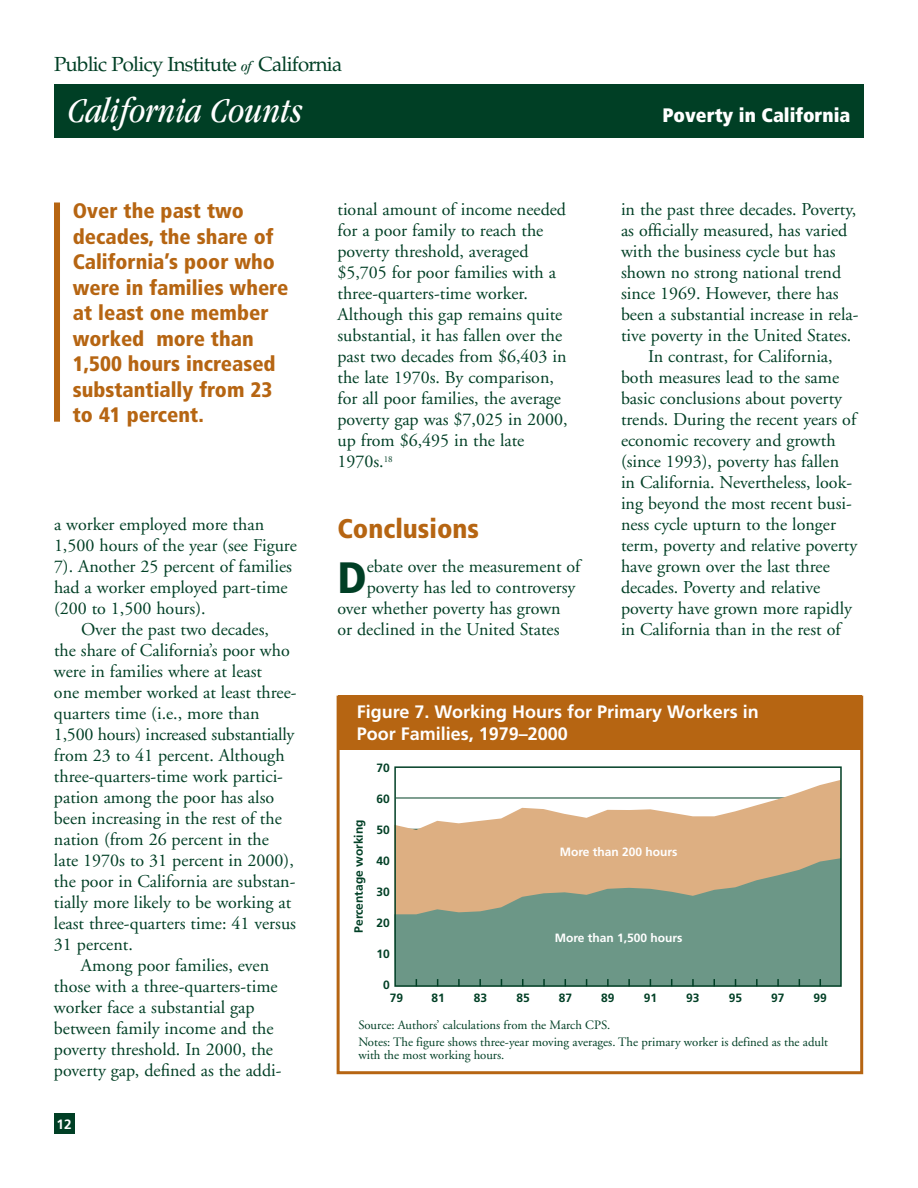
<style>
.page{position:relative;width:918px;height:1188px;background:#fff}
.page>*{position:absolute;margin:0;border:0;box-sizing:border-box;transform-origin:0 0}
.t1{font:900 condensed 43.8px "Frutiger";color:#003f25}
.t2{font:italic condensed 36px "Garamond";color:#fff}
.t3{font:900 condensed 27px "Frutiger";color:#b66512}
.t4{font:900 condensed 21px/25.5px "Frutiger";color:#b66512}
.t5{font:20.4px "Palatino";letter-spacing:-.035em;color:#003f25}
.t6{font:900 condensed 19.5px "Frutiger";color:#fff}
.t7{font:18px/21px "Adobe Garamond";color:#003f25}
.t8{font:700 18px/21.8px "Frutiger";color:#fff}
.t9{font:700 13.5px "Frutiger";color:#fff}
.t10{font:12.75px/16.5px "Adobe Garamond";color:#003f25}
.t11{font:700 12px "Frutiger";color:#003f25}
.t12{font:700 12px "Frutiger";color:#fff}
.s1{font-family:"Garamond";font-style:italic;font-stretch:condensed;font-size:14.4px}
</style>
<div class="page">
<div style="left:54px;top:84px;width:810px;height:54px;background:#003f25"></div>
<div style="left:54px;top:203px;width:6px;height:219px;background:#b66512"></div>
<div style="left:54px;top:1114px;width:20px;height:20px;background:#003f25"></div>
<svg style="left:397px;top:780px;width:442px;height:78px;fill:#ddaf82"></svg>
<svg style="left:397px;top:858px;width:442px;height:126px;background:#8b9d85"></svg>
<div style="left:337px;top:696px;width:526px;height:378px;border:3px solid #b66512"></div>
<div style="left:338px;top:696px;width:524px;height:54px;background:#b66512"></div>
<div style="left:394px;top:766px;width:448px;height:221px;border:2px solid #003f25"></div>
<p class="t5" style="left:54px;top:56px;width:290px">Public Policy Institute <span class="s1">of</span> California</p>
<h2 class="t2" style="left:68px;top:96px;width:236px">California Counts</h2>
<p class="t6" style="left:663px;top:107px;width:189px">Poverty in California</p>
<p class="t4" style="left:73px;top:200px;width:217px">Over the past two decades, the share of<br>California’s poor who were in families where at least one member worked more than<br>1,500 hours increased substantially from 23 to 41 percent.</p>
<p class="t7" style="left:621px;top:201px;width:237px">in the past three decades. Poverty,</p>
<p class="t7" style="left:338px;top:201px;width:232px">tional amount of income needed for a poor family to reach the poverty threshold, averaged $5,705 for poor families with a three-quarters-time worker.<br>Although this gap remains quite substantial, it has fallen over the past two decades from $6,403 in the late 1970s. By comparison, for all poor families, the average poverty gap was $7,025 in 2000, up from $6,495 in the late<br>1970s.<sup>18</sup></p>
<p class="t7" style="left:621px;top:222px;width:228px">as officially measured, has varied</p>
<p class="t7" style="left:621px;top:243px;width:216px">with the business cycle but has</p>
<p class="t7" style="left:621px;top:264px;width:222px">shown no strong national trend</p>
<p class="t7" style="left:621px;top:285px;width:219px">since 1969. However, there has</p>
<p class="t7" style="left:621px;top:306px;width:239px">been a substantial increase in rela-</p>
<p class="t7" style="left:621px;top:327px;width:232px">tive poverty in the United States.</p>
<p class="t7" style="left:648px;top:348px;width:186px">In contrast, for California,</p>
<p class="t7" style="left:621px;top:369px;width:220px">both measures lead to the same</p>
<p class="t7" style="left:621px;top:390px;width:223px">basic conclusions about poverty</p>
<p class="t7" style="left:621px;top:411px;width:237px">trends. During the recent years of</p>
<p class="t7" style="left:621px;top:432px;width:216px">economic recovery and growth</p>
<p class="t7" style="left:621px;top:453px;width:220px">(since 1993), poverty has fallen</p>
<p class="t7" style="left:621px;top:474px;width:233px">in California. Nevertheless, look-</p>
<p class="t7" style="left:621px;top:495px;width:232px">ing beyond the most recent busi-</p>
<p class="t7" style="left:621px;top:516px;width:217px">ness cycle upturn to the longer</p>
<p class="t7" style="left:621px;top:537px;width:238px">term, poverty and relative poverty</p>
<p class="t7" style="left:621px;top:558px;width:210px">have grown over the last three</p>
<p class="t7" style="left:621px;top:579px;width:201px">decades. Poverty and relative</p>
<p class="t7" style="left:621px;top:600px;width:233px">poverty have grown more rapidly</p>
<p class="t7" style="left:621px;top:621px;width:221px">in California than in the rest of</p>
<h3 class="t3" style="left:338px;top:517px;width:143px">Conclusions</h3>
<h1 class="t1" style="left:338px;top:560px;width:31px">D</h1>
<p class="t7" style="left:367px;top:558px;width:215px">ebate over the measurement of</p>
<p class="t7" style="left:54px;top:516px;width:212px">a worker employed more than</p>
<p class="t7" style="left:54px;top:537px;width:244px">1,500 hours of the year (see Figure</p>
<p class="t7" style="left:54px;top:558px;width:239px">7). Another 25 percent of families</p>
<p class="t7" style="left:54px;top:579px;width:235px">had a worker employed part-time</p>
<p class="t7" style="left:54px;top:600px;width:153px">(200 to 1,500 hours).</p>
<p class="t7" style="left:81px;top:621px;width:190px">Over the past two decades,</p>
<p class="t7" style="left:54px;top:642px;width:237px">the share of California’s poor who</p>
<p class="t7" style="left:54px;top:663px;width:210px">were in families where at least</p>
<p class="t7" style="left:54px;top:684px;width:244px">one member worked at least three-</p>
<p class="t7" style="left:54px;top:705px;width:207px">quarters time (i.e., more than</p>
<p class="t7" style="left:54px;top:726px;width:242px">1,500 hours) increased substantially</p>
<p class="t7" style="left:54px;top:747px;width:232px">from 23 to 41 percent. Although</p>
<p class="t7" style="left:54px;top:768px;width:231px">three-quarters-time work partici-</p>
<p class="t7" style="left:54px;top:789px;width:222px">pation among the poor has also</p>
<p class="t7" style="left:54px;top:810px;width:229px">been increasing in the rest of the</p>
<p class="t7" style="left:54px;top:831px;width:216px">nation (from 26 percent in the</p>
<p class="t7" style="left:54px;top:852px;width:241px">late 1970s to 31 percent in 2000),</p>
<p class="t7" style="left:54px;top:873px;width:243px">the poor in California are substan-</p>
<p class="t7" style="left:54px;top:894px;width:239px">tially more likely to be working at</p>
<p class="t7" style="left:54px;top:915px;width:244px">least three-quarters time: 41 versus</p>
<p class="t7" style="left:54px;top:936px;width:80px">31 percent.</p>
<p class="t7" style="left:81px;top:957px;width:190px">Among poor families, even</p>
<p class="t7" style="left:54px;top:978px;width:225px">those with a three-quarters-time</p>
<p class="t7" style="left:54px;top:999px;width:202px">worker face a substantial gap</p>
<p class="t7" style="left:54px;top:1020px;width:221px">between family income and the</p>
<p class="t7" style="left:54px;top:1041px;width:221px">poverty threshold. In 2000, the</p>
<p class="t7" style="left:54px;top:1062px;width:229px">poverty gap, defined as the addi-</p>
<p class="t7" style="left:367px;top:579px;width:210px">poverty has led to controversy</p>
<p class="t7" style="left:338px;top:600px;width:225px">over whether poverty has grown</p>
<p class="t7" style="left:338px;top:621px;width:224px">or declined in the United States</p>
<p class="t8" style="left:357px;top:703px;width:404px">Figure 7. Working Hours for Primary Workers in<br>Poor Families, 1979–2000</p>
<p class="t11" style="left:377px;top:763px;width:15px">70</p>
<p class="t11" style="left:377px;top:794px;width:15px">60</p>
<p class="t11" style="left:377px;top:825px;width:15px">50</p>
<p class="t11" style="left:377px;top:856px;width:15px">40</p>
<p class="t11" style="left:354px;top:933px;width:115px;rotate:-90deg">Percentage working</p>
<p class="t12" style="left:560px;top:847px;width:119px">More than 200 hours</p>
<p class="t11" style="left:377px;top:887px;width:15px">30</p>
<p class="t11" style="left:377px;top:918px;width:15px">20</p>
<p class="t11" style="left:377px;top:949px;width:15px">10</p>
<p class="t11" style="left:383px;top:980px;width:8px">0</p>
<p class="t12" style="left:555px;top:933px;width:129px">More than 1,500 hours</p>
<p class="t11" style="left:390px;top:993px;width:15px">79</p>
<p class="t11" style="left:431px;top:993px;width:15px">81</p>
<p class="t11" style="left:474px;top:993px;width:15px">83</p>
<p class="t11" style="left:516px;top:993px;width:15px">85</p>
<p class="t11" style="left:559px;top:993px;width:15px">87</p>
<p class="t11" style="left:601px;top:993px;width:15px">89</p>
<p class="t11" style="left:644px;top:993px;width:15px">91</p>
<p class="t11" style="left:686px;top:993px;width:15px">93</p>
<p class="t11" style="left:729px;top:993px;width:15px">95</p>
<p class="t11" style="left:771px;top:993px;width:15px">97</p>
<p class="t11" style="left:814px;top:993px;width:15px">99</p>
<p class="t10" style="left:358px;top:1018px;width:471px">Source: Authors’ calculations from the March CPS.<br>Notes: The figure shows three-year moving averages. The primary worker is defined as the adult</p>
<p class="t10" style="left:358px;top:1048px;width:148px">with the most working hours.</p>
<p class="t9" style="left:57px;top:1119px;width:17px">12</p>
</div>
